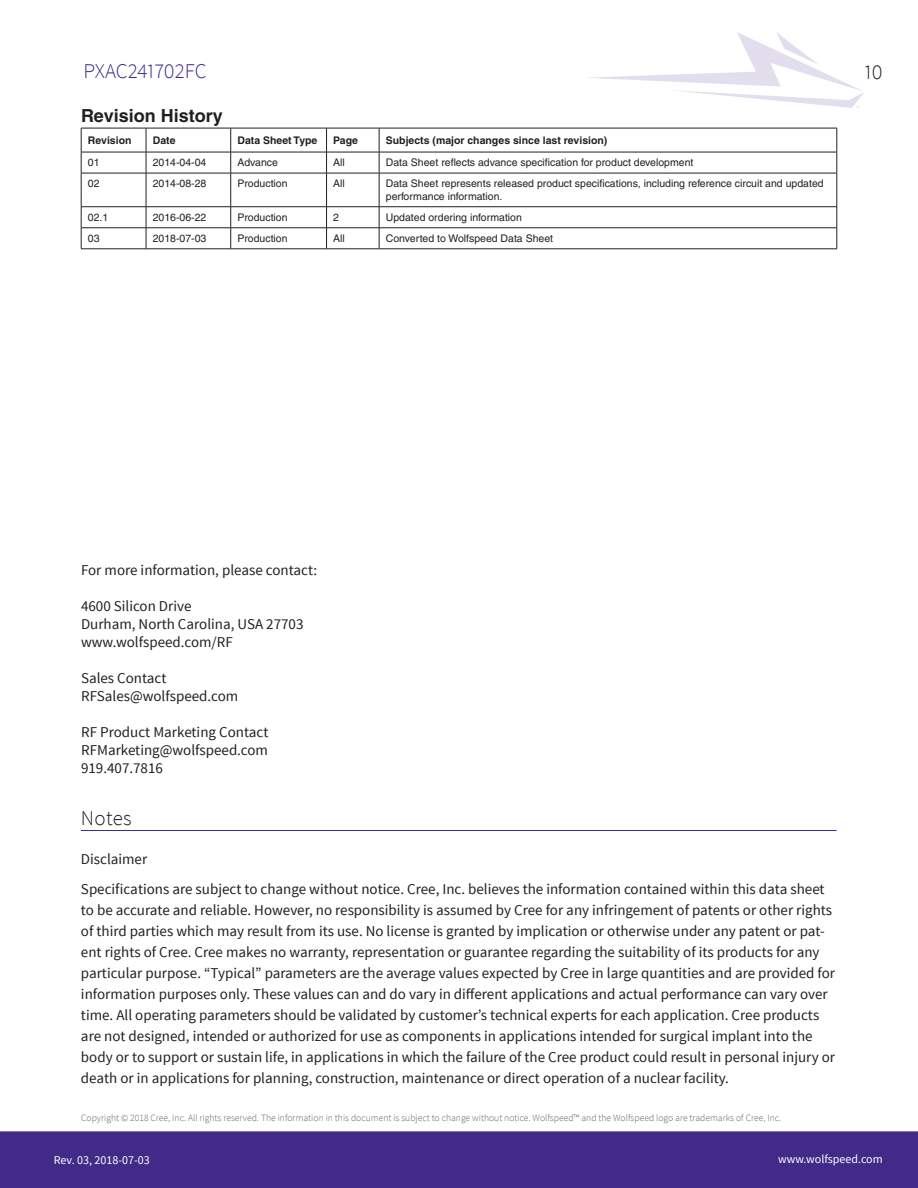
<style>
.page{position:relative;width:918px;height:1188px;background:#fff}
.page>*{position:absolute;margin:0;border:0;box-sizing:border-box;transform-origin:0 0}
.t1{font:300 21px "Source Sans Pro";letter-spacing:-.01em;color:#412a88}
.t2{font:300 21px "Source Sans Pro";letter-spacing:.015em;color:#231f20}
.t3{font:700 18px "Helvetica";color:#231f20}
.t4{font:15px/21px "Source Sans Pro";color:#231f20}
.t5{font:12px "Source Sans Pro";color:#fff}
.t6{font:10.5px/12.6px "Helvetica";color:#231f20}
.t7{font:700 10.5px "Helvetica";color:#231f20}
.t8{font:300 9.6px "Source Sans Pro";color:#5f6369}
</style>
<div class="page">
<div style="left:0;top:1131px;width:918px;height:57px;background:#412a88"></div>
<hr style="left:81px;top:830px;width:756px;height:1px;background:#412a88">
<svg style="left:588px;top:32px;width:276px;height:76px"></svg>
<hr style="left:81px;top:128px;width:65px;height:1px;background:#231f20">
<hr style="left:146px;top:128px;width:85px;height:1px;background:#231f20">
<hr style="left:231px;top:128px;width:96px;height:1px;background:#231f20">
<hr style="left:327px;top:128px;width:52px;height:1px;background:#231f20">
<hr style="left:379px;top:128px;width:458px;height:1px;background:#231f20">
<hr style="left:81px;top:152px;width:65px;height:1px;background:#231f20">
<svg style="left:81px;top:128px;width:1px;height:45px"></svg>
<hr style="left:146px;top:152px;width:85px;height:1px;background:#231f20">
<svg style="left:146px;top:128px;width:1px;height:45px"></svg>
<hr style="left:231px;top:152px;width:96px;height:1px;background:#231f20">
<svg style="left:230px;top:128px;width:1px;height:45px"></svg>
<hr style="left:327px;top:152px;width:52px;height:1px;background:#231f20">
<svg style="left:326px;top:128px;width:1px;height:45px"></svg>
<hr style="left:81px;top:173px;width:65px;height:1px;background:#231f20">
<hr style="left:81px;top:173px;width:1px;height:34px;background:#231f20">
<hr style="left:146px;top:173px;width:85px;height:1px;background:#231f20">
<hr style="left:146px;top:173px;width:1px;height:34px;background:#231f20">
<hr style="left:231px;top:173px;width:96px;height:1px;background:#231f20">
<hr style="left:230px;top:173px;width:1px;height:34px;background:#231f20">
<hr style="left:327px;top:173px;width:52px;height:1px;background:#231f20">
<hr style="left:326px;top:173px;width:1px;height:34px;background:#231f20">
<hr style="left:81px;top:206px;width:65px;height:1px;background:#231f20">
<hr style="left:146px;top:206px;width:85px;height:1px;background:#231f20">
<hr style="left:231px;top:206px;width:96px;height:1px;background:#231f20">
<hr style="left:327px;top:206px;width:52px;height:1px;background:#231f20">
<hr style="left:81px;top:228px;width:65px;height:1px;background:#231f20">
<svg style="left:81px;top:207px;width:1px;height:42px"></svg>
<hr style="left:146px;top:228px;width:85px;height:1px;background:#231f20">
<svg style="left:146px;top:207px;width:1px;height:42px"></svg>
<hr style="left:231px;top:228px;width:96px;height:1px;background:#231f20">
<svg style="left:230px;top:207px;width:1px;height:42px"></svg>
<hr style="left:327px;top:228px;width:52px;height:1px;background:#231f20">
<svg style="left:326px;top:207px;width:1px;height:42px"></svg>
<hr style="left:379px;top:152px;width:458px;height:1px;background:#231f20">
<svg style="left:379px;top:128px;width:1px;height:45px"></svg>
<svg style="left:837px;top:128px;width:1px;height:45px"></svg>
<hr style="left:379px;top:228px;width:458px;height:1px;background:#231f20">
<svg style="left:379px;top:207px;width:1px;height:42px"></svg>
<svg style="left:837px;top:207px;width:1px;height:42px"></svg>
<hr style="left:379px;top:173px;width:458px;height:1px;background:#231f20">
<hr style="left:379px;top:173px;width:1px;height:34px;background:#231f20">
<hr style="left:837px;top:173px;width:1px;height:34px;background:#231f20">
<hr style="left:379px;top:206px;width:458px;height:1px;background:#231f20">
<hr style="left:81px;top:249px;width:65px;height:1px;background:#231f20">
<hr style="left:146px;top:249px;width:85px;height:1px;background:#231f20">
<hr style="left:231px;top:249px;width:96px;height:1px;background:#231f20">
<hr style="left:327px;top:249px;width:52px;height:1px;background:#231f20">
<hr style="left:379px;top:249px;width:458px;height:1px;background:#231f20">
<h1 class="t1" style="left:84px;top:58px;width:125px">PXAC241702FC</h1>
<h1 class="t2" style="left:865px;top:59px;width:20px">10</h1>
<p class="t3" style="left:81px;top:105px;width:143px">Revision History</p>
<p class="t7" style="left:88px;top:134px;width:45px">Revision</p>
<p class="t7" style="left:153px;top:134px;width:24px">Date</p>
<p class="t7" style="left:237px;top:134px;width:82px">Data Sheet Type</p>
<p class="t7" style="left:333px;top:134px;width:26px">Page</p>
<p class="t7" style="left:386px;top:134px;width:223px">Subjects (major changes since last revision)</p>
<p class="t6" style="left:88px;top:156px;width:13px">01</p>
<p class="t6" style="left:153px;top:156px;width:55px">2014-04-04</p>
<p class="t6" style="left:237px;top:156px;width:42px">Advance</p>
<p class="t6" style="left:333px;top:156px;width:13px">All</p>
<p class="t6" style="left:386px;top:156px;width:309px">Data Sheet reflects advance specification for product development</p>
<p class="t6" style="left:88px;top:177px;width:13px">02</p>
<p class="t6" style="left:153px;top:177px;width:55px">2014-08-28</p>
<p class="t6" style="left:237px;top:177px;width:52px">Production</p>
<p class="t6" style="left:333px;top:177px;width:13px">All</p>
<p class="t6" style="left:386px;top:177px;width:439px">Data Sheet represents released product specifications, including reference circuit and updated performance information.</p>
<p class="t6" style="left:88px;top:211px;width:22px">02.1</p>
<p class="t6" style="left:153px;top:211px;width:55px">2016-06-22</p>
<p class="t6" style="left:237px;top:211px;width:52px">Production</p>
<p class="t6" style="left:333px;top:211px;width:7px">2</p>
<p class="t6" style="left:386px;top:211px;width:138px">Updated ordering information</p>
<p class="t6" style="left:88px;top:232px;width:13px">03</p>
<p class="t6" style="left:153px;top:232px;width:55px">2018-07-03</p>
<p class="t6" style="left:237px;top:232px;width:52px">Production</p>
<p class="t6" style="left:333px;top:232px;width:13px">All</p>
<p class="t6" style="left:386px;top:232px;width:169px">Converted to Wolfspeed Data Sheet</p>
<p class="t4" style="left:81px;top:559px;width:238px">For more information, please contact:</p>
<p class="t4" style="left:81px;top:597px;width:224px;line-height:18px">4600 Silicon Drive<br>Durham, North Carolina, USA 27703 www.wolfspeed.com/RF</p>
<p class="t4" style="left:81px;top:669px;width:159px;line-height:18px">Sales Contact<br>RFSales@wolfspeed.com</p>
<p class="t4" style="left:81px;top:723px;width:189px;line-height:18px;text-align:justify">RF Product Marketing Contact RFMarketing@wolfspeed.com 919.407.7816</p>
<h1 class="t2" style="left:81px;top:805px;width:52px">Notes</h1>
<p class="t4" style="left:81px;top:845px;width:745px;line-height:29.7px">Disclaimer<br>Specifications are subject to change without notice. Cree, Inc. believes the information contained within this data sheet</p>
<p class="t4" style="left:81px;top:900px;width:756px">to be accurate and reliable. However, no responsibility is assumed by Cree for any infringement of patents or other rights of third parties which may result from its use. No license is granted by implication or otherwise under any patent or pat&shy;ent rights of Cree. Cree makes no warranty, representation or guarantee regarding the suitability of its products for any particular purpose. “Typical” parameters are the average values expected by Cree in large quantities and are provided for information purposes only. These values can and do vary in different applications and actual performance can vary over time. All operating parameters should be validated by customer’s technical experts for each application. Cree products are not designed, intended or authorized for use as components in applications intended for surgical implant into the body or to support or sustain life, in applications in which the failure of the Cree product could result in personal injury or death or in applications for planning, construction, maintenance or direct operation of a nuclear facility.</p>
<p class="t8" style="left:81px;top:1112px;width:702px">Copyright © 2018 Cree, Inc. All rights reserved. The information in this document is subject to change without notice. Wolfspeed™ and the Wolfspeed logo are trademarks of Cree, Inc.</p>
<p class="t5" style="left:54px;top:1152px;width:97px">Rev. 03, 2018-07-03</p>
<p class="t5" style="left:778px;top:1152px;width:106px">www.wolfspeed.com</p>
</div>
